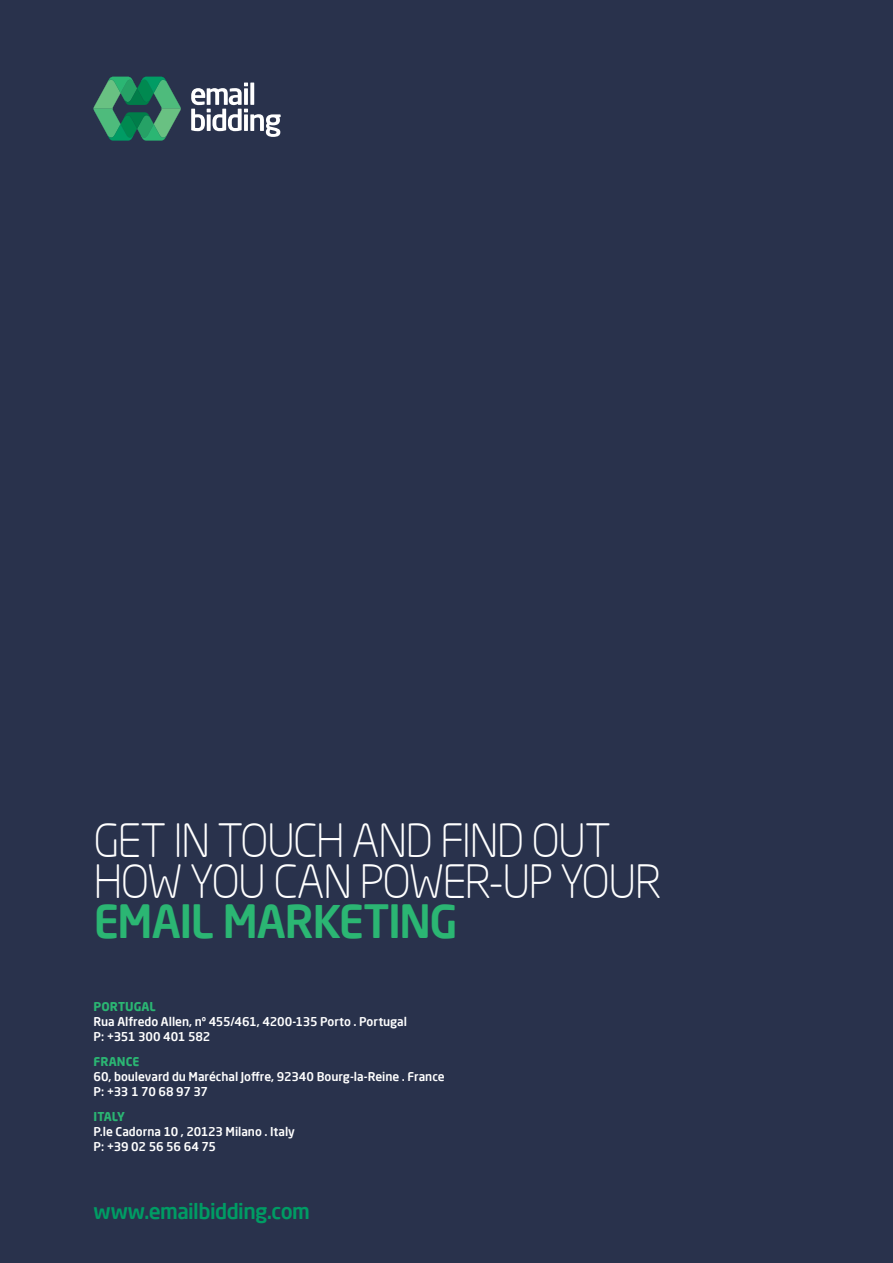
<style>
.page{position:relative;width:893px;height:1263px;background:#29324c}
.page>*{position:absolute;margin:0;border:0;box-sizing:border-box;transform-origin:0 0}
.t1{font:300 45px/40.5px "Neo Sans Pro";letter-spacing:-.04em;color:#fff}
.t2{font:500 45px "Neo Sans Pro";letter-spacing:-.035em;color:#2bb673}
.t3{font:500 21px "Neo Sans Pro";letter-spacing:-.025em;color:#009c64}
.t4{font:500 12px/15px "Neo Sans Pro";letter-spacing:-.005em;color:#fff}
.t5{font:700 12px "Neo Sans Pro";color:#2bb673}
</style>
<div class="page">
<svg style="left:94px;top:77px;width:87px;height:64px"></svg>
<svg style="left:191px;top:83px;width:90px;height:54px"></svg>
<h1 class="t1" style="left:94px;top:820px;width:570px">GET IN TOUCH AND FIND OUT<br>HOW YOU CAN POWER-UP YOUR</h1>
<h1 class="t2" style="left:94px;top:893px;width:366px">EMAIL MARKETING</h1>
<p class="t5" style="left:94px;top:998px;width:64px">PORTUGAL</p>
<p class="t4" style="left:94px;top:1013px;width:315px">Rua Alfredo Allen, nº 455/461, 4200-135 Porto . Portugal<br>P: +351 300 401 582</p>
<p class="t5" style="left:94px;top:1054px;width:47px">FRANCE</p>
<p class="t4" style="left:94px;top:1069px;width:353px">60, boulevard du Maréchal Joffre, 92340 Bourg-la-Reine . France<br>P: +33 1 70 68 97 37</p>
<p class="t5" style="left:94px;top:1109px;width:33px">ITALY</p>
<p class="t4" style="left:94px;top:1124px;width:203px">P.le Cadorna 10 , 20123 Milano . Italy<br>P: +39 02 56 56 64 75</p>
<h2 class="t3" style="left:94px;top:1198px;width:218px">www.emailbidding.com</h2>
</div>
